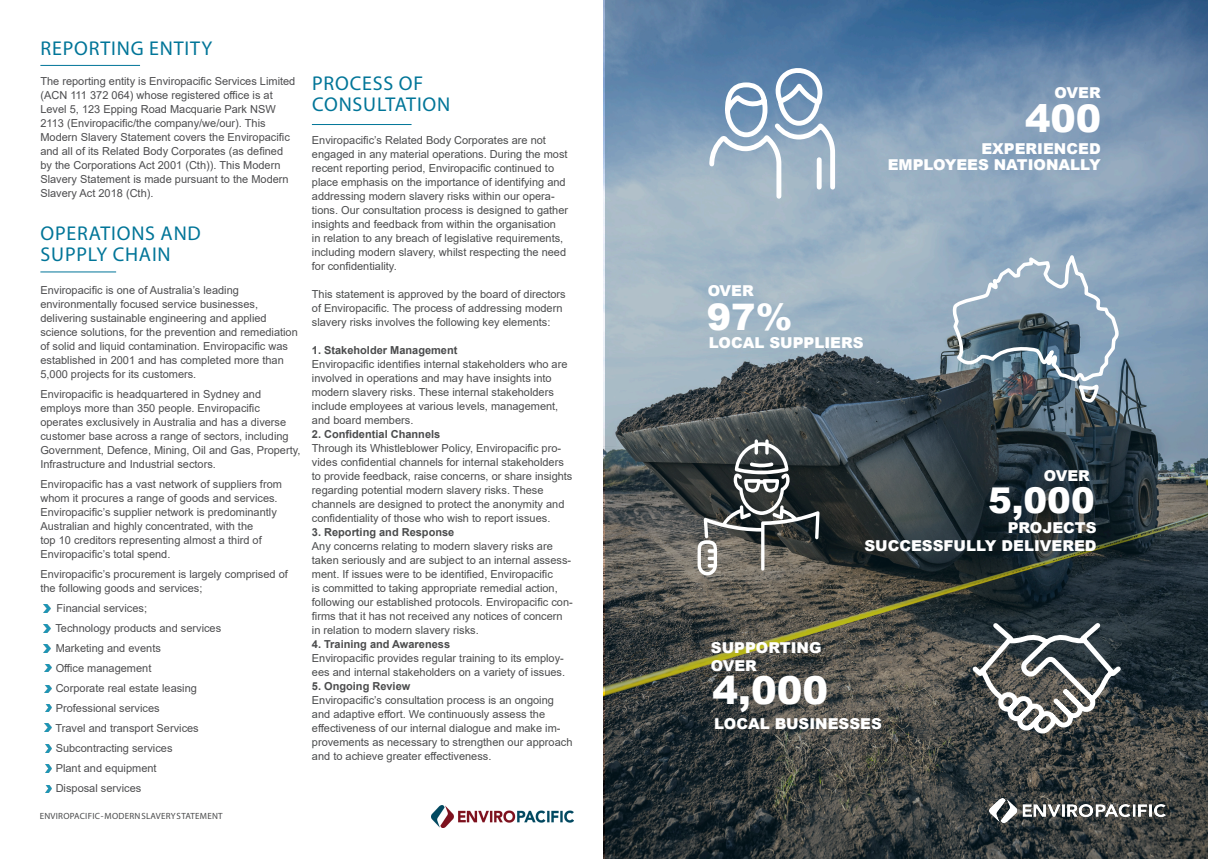
<style>
.page{position:relative;width:1208px;height:859px;background:#fff}
.page>*{position:absolute;margin:0;border:0;box-sizing:border-box;transform-origin:0 0}
.BOLD_INFOGRAPHIC_TEXT{font:900 38.6px "Arial";color:#fff}
.BOLD_INFOGRAPHIC_TEXT-2{font:900 38.1px "Arial";color:#fff}
.BOLD_INFOGRAPHIC_TEXT-3{font:900 36.6px "Arial";color:#fff}
.BOLD_INFOGRAPHIC_TEXT-4{font:900 35.5px "Arial";color:#fff}
.BLUE_SUB_HEADINGS{font:20px/21px "Myriad Pro";letter-spacing:.04em;color:#007598}
.SUBTEXT_WHITE{font:900 15px/16px "Arial";color:#fff;text-align:right}
.t1{font:11px/14px "Arial";color:#4b4c4d}
.t2{font:11px/14px "Arial";color:#4d4d4f}
.t3{font:700 11px "Arial";color:#4b4c4d}
.t4{font:9px "Myriad Pro";letter-spacing:.03em;color:#4b4c4d}
.s1{color:#4d4d4f}
</style>
<div class="page">
<img style="left:432px;top:806px;width:141px;height:21px">
<hr style="left:40px;top:65px;width:100px;height:1px;background:#007598">
<hr style="left:40px;top:271px;width:76px;height:1px;background:#007598">
<svg style="left:605px;top:0;width:603px;height:859px;background:#586873"></svg>
<svg style="left:951px;top:252px;width:169px;height:152px;background:#7d91a1"></svg>
<svg style="left:707px;top:61px;width:130px;height:140px"></svg>
<svg style="left:968px;top:618px;width:157px;height:118px"></svg>
<img style="left:989px;top:799px;width:176px;height:23px">
<svg style="left:697px;top:439px;width:122px;height:136px;background:#5b5d5c"></svg>
<svg style="left:44px;top:605px;width:6px;height:7px"></svg>
<hr style="left:312px;top:124px;width:99px;height:1px;background:#007598">
<svg style="left:44px;top:625px;width:6px;height:7px"></svg>
<svg style="left:44px;top:644px;width:6px;height:8px"></svg>
<svg style="left:44px;top:664px;width:7px;height:8px"></svg>
<svg style="left:44px;top:685px;width:7px;height:8px"></svg>
<svg style="left:45px;top:704px;width:7px;height:7px"></svg>
<svg style="left:45px;top:724px;width:6px;height:7px"></svg>
<svg style="left:45px;top:745px;width:7px;height:7px"></svg>
<svg style="left:45px;top:764px;width:7px;height:8px"></svg>
<svg style="left:45px;top:785px;width:7px;height:8px"></svg>
<p class="BLUE_SUB_HEADINGS" style="left:41px;top:37px;width:173px">REPORTING ENTITY</p>
<p class="t2" style="left:40px;top:74px;width:256px">The reporting entity is Enviropacific Services Limited (ACN 111 372 064) whose registered office is at Level 5, 123 Epping Road Macquarie Park NSW 2113 (Enviropacific/the company/we/our). This Modern Slavery Statement covers the Enviropacific and all of its Related Body Corporates (as defined by the Corporations Act 2001 (Cth)). This Modern Slavery Statement is made pursuant to the Modern Slavery Act 2018 (Cth).</p>
<p class="BLUE_SUB_HEADINGS" style="left:41px;top:223px;width:162px">OPERATIONS AND<br>SUPPLY CHAIN</p>
<p class="t2" style="left:40px;top:283px;width:259px">Enviropacific is one of Australia’s leading environmentally focused service businesses, delivering sustainable engineering and applied science solutions, for the prevention and remediation of solid and liquid contamination. Enviropacific was established in 2001 and has completed more than 5,000 projects for its customers.</p>
<p class="t2" style="left:40px;top:387px;width:262px">Enviropacific is headquartered in Sydney and employs more than 350 people. Enviropacific operates exclusively in Australia and has a diverse customer base across a range of sectors, including Government, Defence, Mining, Oil and Gas, Property, Infrastructure and Industrial sectors.</p>
<p class="t2" style="left:40px;top:477px;width:243px">Enviropacific has a vast network of suppliers from whom it procures a range of goods and services.<br>Enviropacific’s supplier network is predominantly Australian and highly concentrated, with the<br>top 10 creditors representing almost a third of Enviropacific’s total spend.</p>
<p class="t2" style="left:40px;top:567px;width:249px">Enviropacific’s procurement is largely comprised of the following goods and services;</p>
<p class="t2" style="left:57px;top:601px;width:92px">Financial services;</p>
<p class="t2" style="left:55px;top:621px;width:167px">Technology products and services</p>
<p class="t2" style="left:56px;top:641px;width:107px">Marketing and events</p>
<p class="t2" style="left:56px;top:661px;width:97px">Office management</p>
<p class="t2" style="left:56px;top:681px;width:143px">Corporate real estate leasing</p>
<p class="t2" style="left:56px;top:701px;width:105px">Professional services</p>
<p class="t2" style="left:55px;top:721px;width:145px">Travel and transport Services</p>
<p class="t2" style="left:56px;top:741px;width:118px">Subcontracting services</p>
<p class="t2" style="left:56px;top:761px;width:102px">Plant and equipment</p>
<p class="t2" style="left:56px;top:781px;width:87px">Disposal services</p>
<p class="t4" style="left:40px;top:810px;width:184px">ENVIROPACIFIC - MODERN SLAVERY STATEMENT</p>
<p class="BLUE_SUB_HEADINGS" style="left:312px;top:73px;width:140px">PROCESS OF<br>CONSULTATION</p>
<p class="t1" style="left:312px;top:133px;width:258px"><span class="s1">Enviropacific’s Related</span> Body Corporates are not engaged in any material operations. During the most recent reporting period, Enviropacific continued to place emphasis on the importance of identifying and addressing modern slavery risks within our opera&shy;tions. Our consultation process is designed to gather insights and feedback from within the organisation<br>in relation to any breach of legislative requirements, including modern slavery, whilst respecting the need for confidentiality.</p>
<p class="t1" style="left:312px;top:287px;width:255px">This statement is approved by the board of directors of Enviropacific. The process of addressing modern slavery risks involves the following key elements:</p>
<p class="t3" style="left:312px;top:342px;width:147px">1. Stakeholder Management</p>
<p class="t1" style="left:312px;top:357px;width:257px">Enviropacific identifies internal stakeholders who are involved in operations and may have insights into modern slavery risks. These internal stakeholders include employees at various levels, management, and board members.</p>
<p class="t3" style="left:312px;top:426px;width:130px">2. Confidential Channels</p>
<p class="t1" style="left:312px;top:441px;width:262px">Through its Whistleblower Policy, Enviropacific pro&shy;vides confidential channels for internal stakeholders to provide feedback, raise concerns, or share insights regarding potential modern slavery risks. These channels are designed to protect the anonymity and confidentiality of those who wish to report issues.</p>
<p class="t3" style="left:312px;top:524px;width:144px">3. Reporting and Response</p>
<p class="t1" style="left:312px;top:539px;width:262px">Any concerns relating to modern slavery risks are taken seriously and are subject to an internal assess&shy;ment. If issues were to be identified, Enviropacific<br>is committed to taking appropriate remedial action, following our established protocols. Enviropacific con&shy;firms that it has not received any notices of concern in relation to modern slavery risks.</p>
<p class="t3" style="left:312px;top:636px;width:140px">4. Training and Awareness</p>
<p class="t1" style="left:312px;top:651px;width:255px">Enviropacific provides regular training to its employ&shy;ees and internal stakeholders on a variety of issues.</p>
<p class="t3" style="left:312px;top:678px;width:100px">5. Ongoing Review</p>
<p class="t1" style="left:312px;top:693px;width:262px">Enviropacific’s consultation process is an ongoing and adaptive effort. We continuously assess the effectiveness of our internal dialogue and make im&shy;provements as necessary to strengthen our approach and to achieve greater effectiveness.</p>
<p class="SUBTEXT_WHITE" style="left:1054px;top:84px;width:48px">OVER</p>
<p class="BOLD_INFOGRAPHIC_TEXT-2" style="left:1025px;top:91px;width:78px">400</p>
<p class="SUBTEXT_WHITE" style="left:887px;top:140px;width:214px">EXPERIENCED<br>EMPLOYEES NATIONALLY</p>
<p class="SUBTEXT_WHITE" style="left:708px;top:282px;width:48px">OVER</p>
<p class="BOLD_INFOGRAPHIC_TEXT-3" style="left:707px;top:290px;width:87px">97%</p>
<p class="SUBTEXT_WHITE" style="left:709px;top:334px;width:156px">LOCAL SUPPLIERS</p>
<p class="SUBTEXT_WHITE" style="left:1044px;top:467px;width:48px">OVER</p>
<p class="BOLD_INFOGRAPHIC_TEXT-4" style="left:988px;top:474px;width:108px">5,000</p>
<p class="SUBTEXT_WHITE" style="left:1007px;top:519px;width:90px">PROJECTS</p>
<p class="SUBTEXT_WHITE" style="left:864px;top:537px;width:234px">SUCCESSFULLY DELIVERED</p>
<p class="SUBTEXT_WHITE" style="left:711px;top:638px;width:112px;line-height:18px;text-align:left">SUPPORTING<br>OVER</p>
<p class="BOLD_INFOGRAPHIC_TEXT" style="left:712px;top:662px;width:117px">4,000</p>
<p class="SUBTEXT_WHITE" style="left:714px;top:716px;width:169px">LOCAL BUSINESSES</p>
</div>
